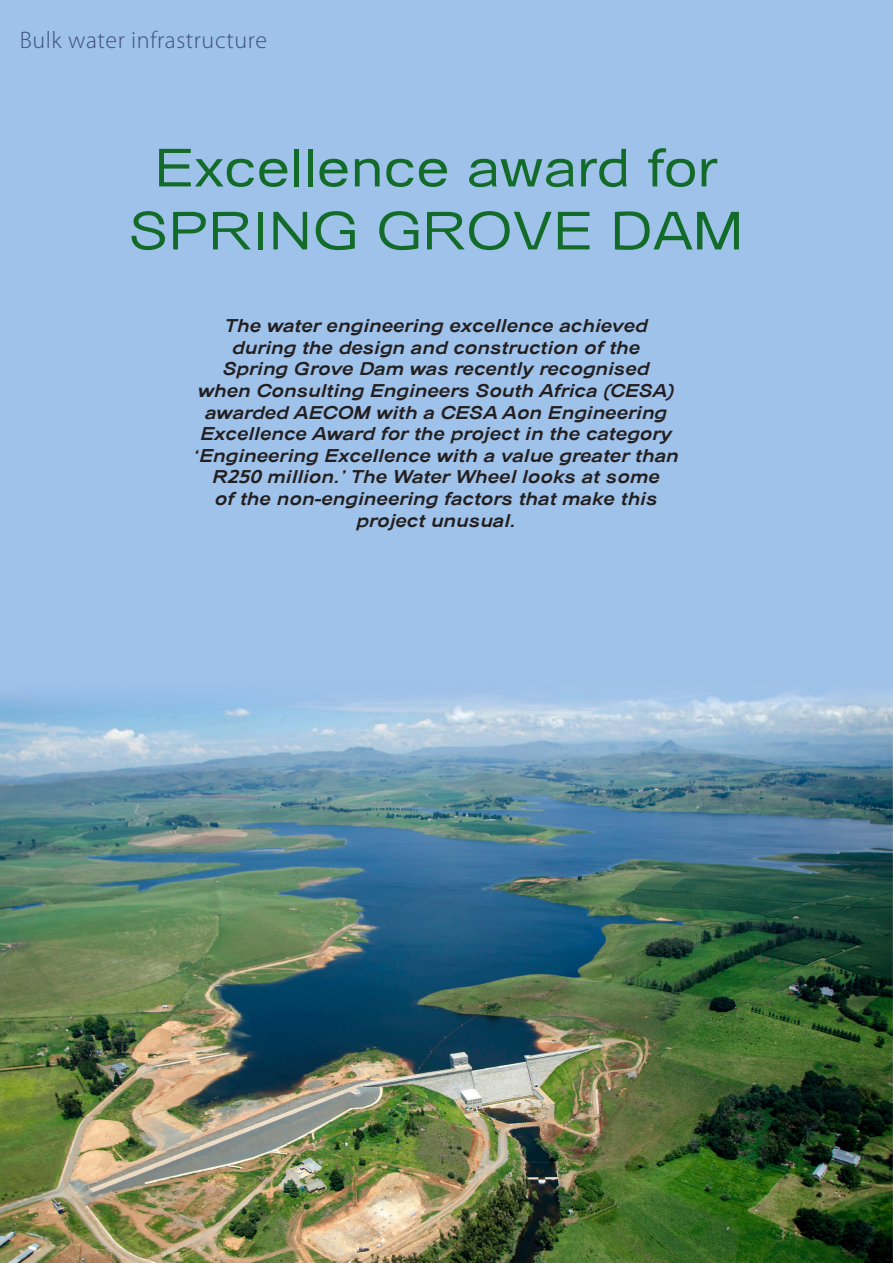
<style>
.page{position:relative;width:893px;height:1263px;background:#fff}
.page>*{position:absolute;margin:0;border:0;box-sizing:border-box;transform-origin:0 0}
.Headline_new{font:52.5px/63px "Catriel";color:#136b29;text-align:center;scale:1.15 1}
.top_bar{font:300 24px "Myriad Pro";letter-spacing:.025em;color:#3f5080}
.Highlight_new{font:italic 700 18px/21.6px "Catriel";color:#231f20;text-align:center;scale:1.15 1}
</style>
<div class="page">
<div style="left:0;top:0;width:893px;height:744px;background:#9fc2ea"></div>
<img style="left:0;top:692px;width:892px;height:571px">
<p class="top_bar" style="left:20px;top:26px;width:249px">Bulk water infrastructure</p>
<p class="Headline_new" style="left:128px;top:137px;width:537px">Excellence award for<br>SPRING GROVE DAM</p>
<p class="Highlight_new" style="left:193px;top:315px;width:423px">The water engineering excellence achieved during the design and construction of the<br>Spring Grove Dam was recently recognised<br>when Consulting Engineers South Africa (CESA) awarded AECOM with a CESA Aon Engineering Excellence Award for the project in the category ‘Engineering Excellence with a value greater than R250 million.’ The Water Wheel looks at some<br>of the non-engineering factors that make this project unusual.</p>
</div>
